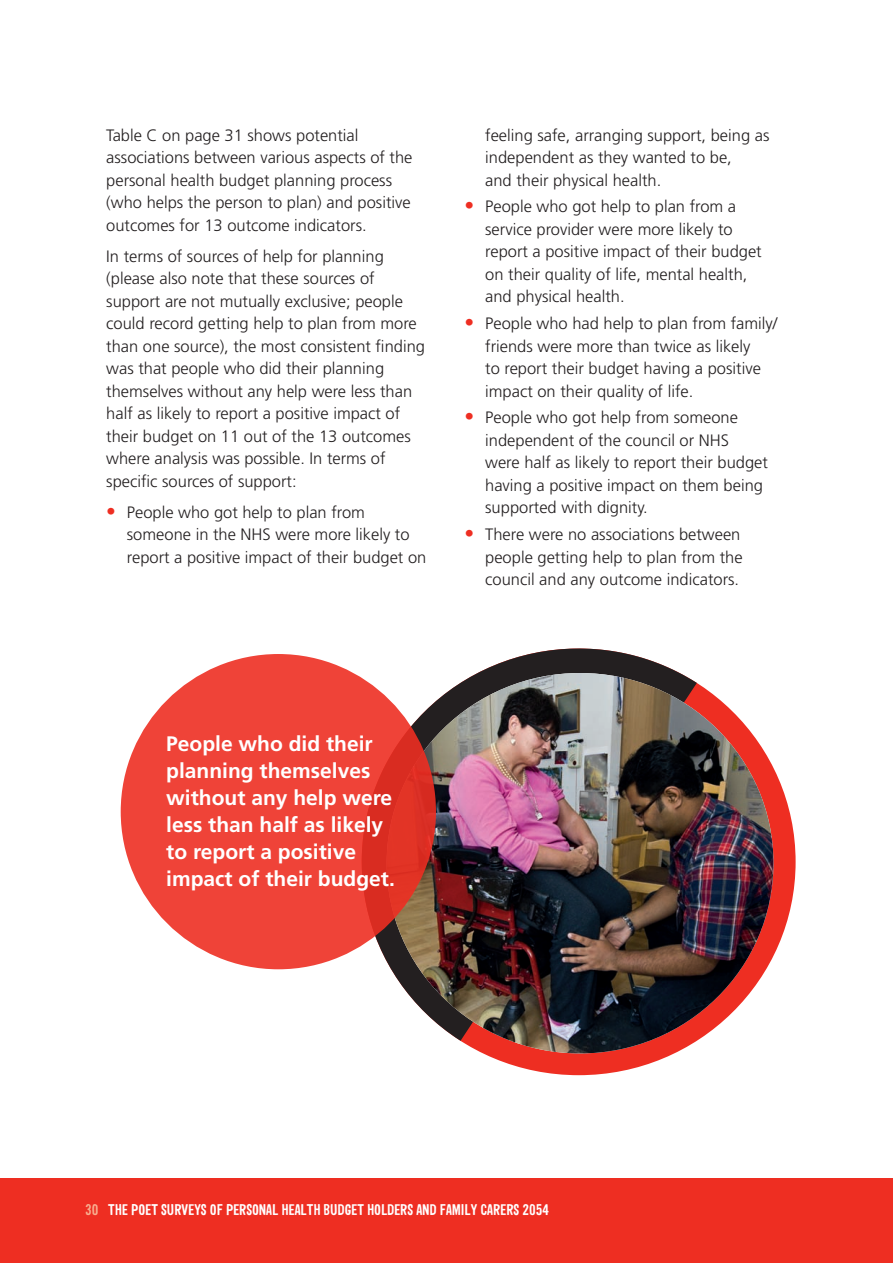
<style>
.page{position:relative;width:893px;height:1263px;background:#fff}
.page>*{position:absolute;margin:0;border:0;box-sizing:border-box;transform-origin:0 0}
.t1{font:700 21px/27px "Frutiger";color:#fff}
.t2{font:300 16.5px/22.5px "Frutiger";color:#231f20}
.t3{font:700 15px "Sini";color:#fff}
.s1{font-size:19.5px;color:#ee2e22}
.s2{color:#f8ad8f}
</style>
<div class="page">
<div style="left:0;top:1178px;width:893px;height:85px;background:#ee2e22"></div>
<div style="left:362px;top:648px;width:434px;height:427px;background:#ee2e22;border-radius:50%"></div>
<svg style="left:331px;top:648px;width:349px;height:314px"></svg>
<img style="left:387px;top:673px;width:386px;height:380px">
<div style="left:121px;top:654px;width:315px;height:315px;background:linear-gradient(to right,#f4483e,#e3372b);border-radius:50%"></div>
<p class="t2" style="left:106px;top:124px;width:308px">Table C on page 31 shows potential associations between various aspects of the personal health budget planning process (who helps the person to plan) and positive outcomes for 13 outcome indicators.</p>
<p class="t2" style="left:106px;top:245px;width:320px">In terms of sources of help for planning (please also note that these sources of support are not mutually exclusive; people could record getting help to plan from more than one source), the most consistent finding was that people who did their planning themselves without any help were less than half as likely to report a positive impact of their budget on 11 out of the 13 outcomes where analysis was possible. In terms of specific sources of support:</p>
<p class="t2" style="left:127px;top:501px;width:301px;text-indent:-21px"><span class="s1">•</span> People who got help to plan from someone in the NHS were more likely to report a positive impact of their budget on</p>
<p class="t2" style="left:485px;top:124px;width:286px">feeling safe, arranging support, being as independent as they wanted to be,<br>and their physical health.</p>
<p class="t2" style="left:485px;top:195px;width:278px;text-indent:-21px"><span class="s1">•</span> People who got help to plan from a service provider were more likely to report a positive impact of their budget on their quality of life, mental health, and physical health.</p>
<p class="t2" style="left:485px;top:312px;width:294px;text-indent:-21px"><span class="s1">•</span> People who had help to plan from family/ friends were more than twice as likely<br>to report their budget having a positive impact on their quality of life.</p>
<p class="t2" style="left:485px;top:406px;width:284px;text-indent:-21px"><span class="s1">•</span> People who got help from someone independent of the council or NHS<br>were half as likely to report their budget having a positive impact on them being supported with dignity.</p>
<p class="t2" style="left:485px;top:523px;width:259px;text-indent:-21px"><span class="s1">•</span> There were no associations between people getting help to plan from the council and any outcome indicators.</p>
<p class="t1" style="left:166px;top:731px;width:230px">People who did their planning themselves without any help were less than half as likely to report a positive impact of their budget.</p>
<p class="t3" style="left:85px;top:1200px;width:466px"><span class="s2">30</span> THE POET SURVEYS OF PERSONAL HEALTH BUDGET HOLDERS AND FAMILY CARERS 2054</p>
</div>
